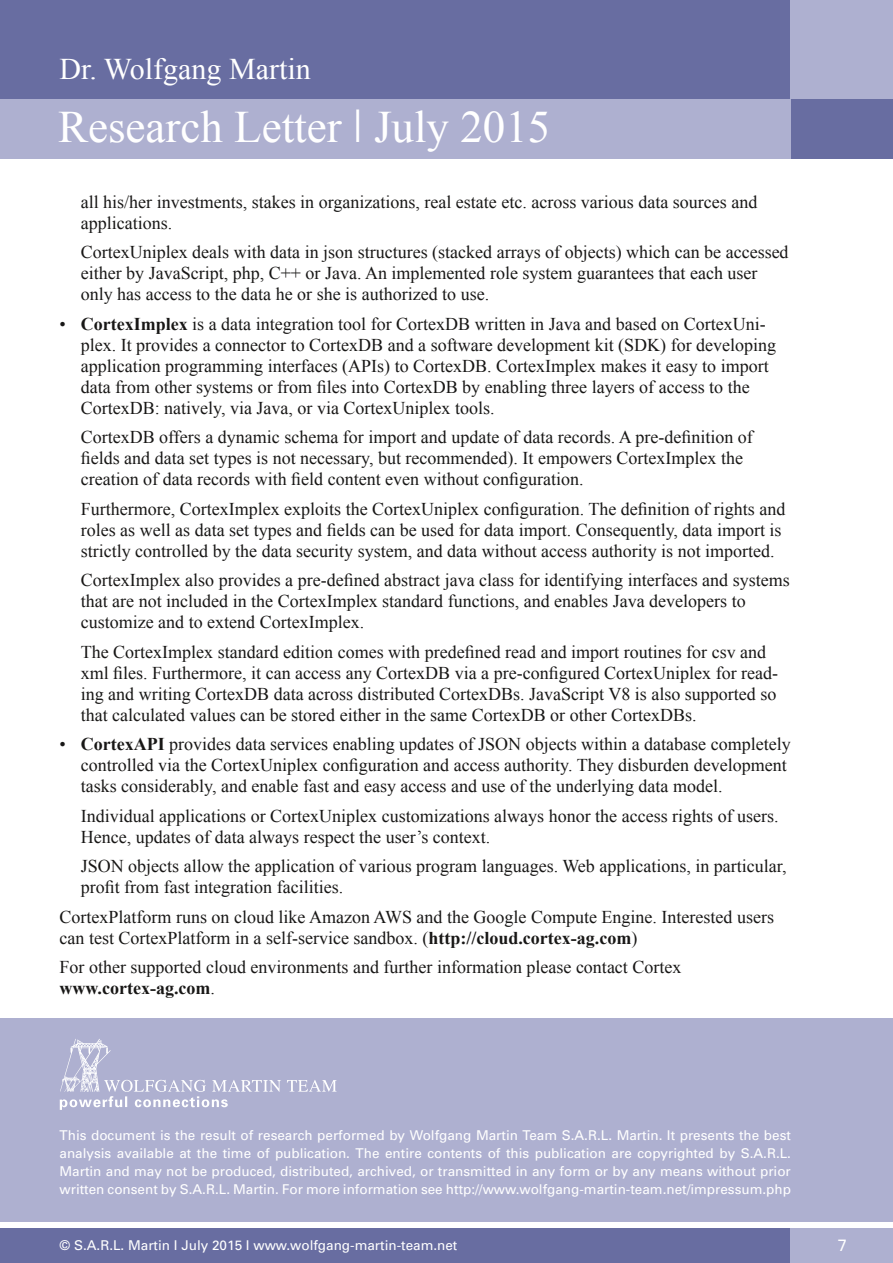
<style>
.page{position:relative;width:893px;height:1263px;background:#fff}
.page>*{position:absolute;margin:0;border:0;box-sizing:border-box;transform-origin:0 0}
.t1{font:45px "Times New Roman";color:#fff}
.t2{font:30px "Times New Roman";color:#fff}
.t3{font:18px/21px "Times New Roman";color:#181716}
.t4{font:16.5px "Univers";color:#fff}
.t5{font:13.5px/18px "Univers";color:#fff;text-align:justify}
.s1{font-family:"Univers";font-weight:300}
.s2{font-weight:700}
</style>
<div class="page">
<div style="left:0;top:1228px;width:893px;height:35px;background:#686da1"></div>
<div style="left:791px;top:1228px;width:102px;height:35px;background:#aeb0d0"></div>
<div style="left:0;top:1018px;width:893px;height:204px;background:#aeb0d0"></div>
<div style="left:0;top:0;width:893px;height:159px;background:#686da1"></div>
<div style="left:791px;top:0;width:102px;height:99px;background:#aeb0d0"></div>
<div style="left:0;top:99px;width:791px;height:60px;background:#aeb0d0"></div>
<svg style="left:287px;top:1080px;width:50px;height:12px"></svg>
<svg style="left:60px;top:1039px;width:221px;height:71px"></svg>
<h2 class="t2" style="left:60px;top:49px;width:253px">Dr. Wolfgang Martin</h2>
<h1 class="t1" style="left:58px;top:97px;width:494px">Research Letter <span class="s1">l</span> July 2015</h1>
<p class="t3" style="left:81px;top:191px;width:678px">all his/her investments, stakes in organizations, real estate etc. across various data sources and applications.</p>
<p class="t3" style="left:81px;top:241px;width:709px">CortexUniplex deals with data in json structures (stacked arrays of objects) which can be accessed either by JavaScript, php, C++ or Java. An implemented role system guarantees that each user only has access to the data he or she is authorized to use.</p>
<p class="t3" style="left:81px;top:313px;width:697px;text-indent:-21px">• <span class="s2">CortexImplex</span> is a data integration tool for CortexDB written in Java and based on CortexUni&shy;plex. It provides a connector to CortexDB and a software development kit (SDK) for developing application programming interfaces (APIs) to CortexDB. CortexImplex makes it easy to import data from other systems or from files into CortexDB by enabling three layers of access to the CortexDB: natively, via Java, or via CortexUniplex tools.</p>
<p class="t3" style="left:81px;top:426px;width:673px">CortexDB offers a dynamic schema for import and update of data records. A pre-definition of fields and data set types is not necessary, but recommended). It empowers CortexImplex the creation of data records with field content even without configuration.</p>
<p class="t3" style="left:81px;top:498px;width:706px">Furthermore, CortexImplex exploits the CortexUniplex configuration. The definition of rights and roles as well as data set types and fields can be used for data import. Consequently, data import is strictly controlled by the data security system, and data without access authority is not imported.</p>
<p class="t3" style="left:81px;top:569px;width:710px">CortexImplex also provides a pre-defined abstract java class for identifying interfaces and systems that are not included in the CortexImplex standard functions, and enables Java developers to customize and to extend CortexImplex.</p>
<p class="t3" style="left:81px;top:641px;width:699px">The CortexImplex standard edition comes with predefined read and import routines for csv and xml files. Furthermore, it can access any CortexDB via a pre-configured CortexUniplex for read&shy;ing and writing CortexDB data across distributed CortexDBs. JavaScript V8 is also supported so that calculated values can be stored either in the same CortexDB or other CortexDBs.</p>
<p class="t3" style="left:81px;top:733px;width:711px;text-indent:-21px">• <span class="s2">CortexAPI</span> provides data services enabling updates of JSON objects within a database completely controlled via the CortexUniplex configuration and access authority. They disburden development tasks considerably, and enable fast and easy access and use of the underlying data model.</p>
<p class="t3" style="left:81px;top:805px;width:699px">Individual applications or CortexUniplex customizations always honor the access rights of users.<br>Hence, updates of data always respect the user’s context.</p>
<p class="t3" style="left:81px;top:855px;width:707px">JSON objects allow the application of various program languages. Web applications, in particular, profit from fast integration facilities.</p>
<p class="t3" style="left:60px;top:906px;width:716px">CortexPlatform runs on cloud like Amazon AWS and the Google Compute Engine. Interested users can test CortexPlatform in a self-service sandbox. (<span class="s2">http://cloud.cortex-ag.com</span>)</p>
<p class="t3" style="left:60px;top:956px;width:623px">For other supported cloud environments and further information please contact Cortex <span class="s2">www.cortex-ag.com</span>.</p>
<p class="t5" style="left:60px;top:1126px;width:733px">This document is the result of research performed by Wolfgang Martin Team S.A.R.L. Martin. It presents the best analysis available at the time of publication. The entire contents of this publication are copyrighted by S.A.R.L.<br>Martin and may not be produced, distributed, archived, or transmitted in any form or by any means without prior written consent by S.A.R.L. Martin. For more information see http://www.wolfgang-martin-team.net/impressum.php</p>
<p class="t5" style="left:60px;top:1236px;width:399px">© S.A.R.L. Martin I July 2015 I www.wolfgang-martin-team.net</p>
<p class="t4" style="left:838px;top:1235px;width:11px">7</p>
</div>
